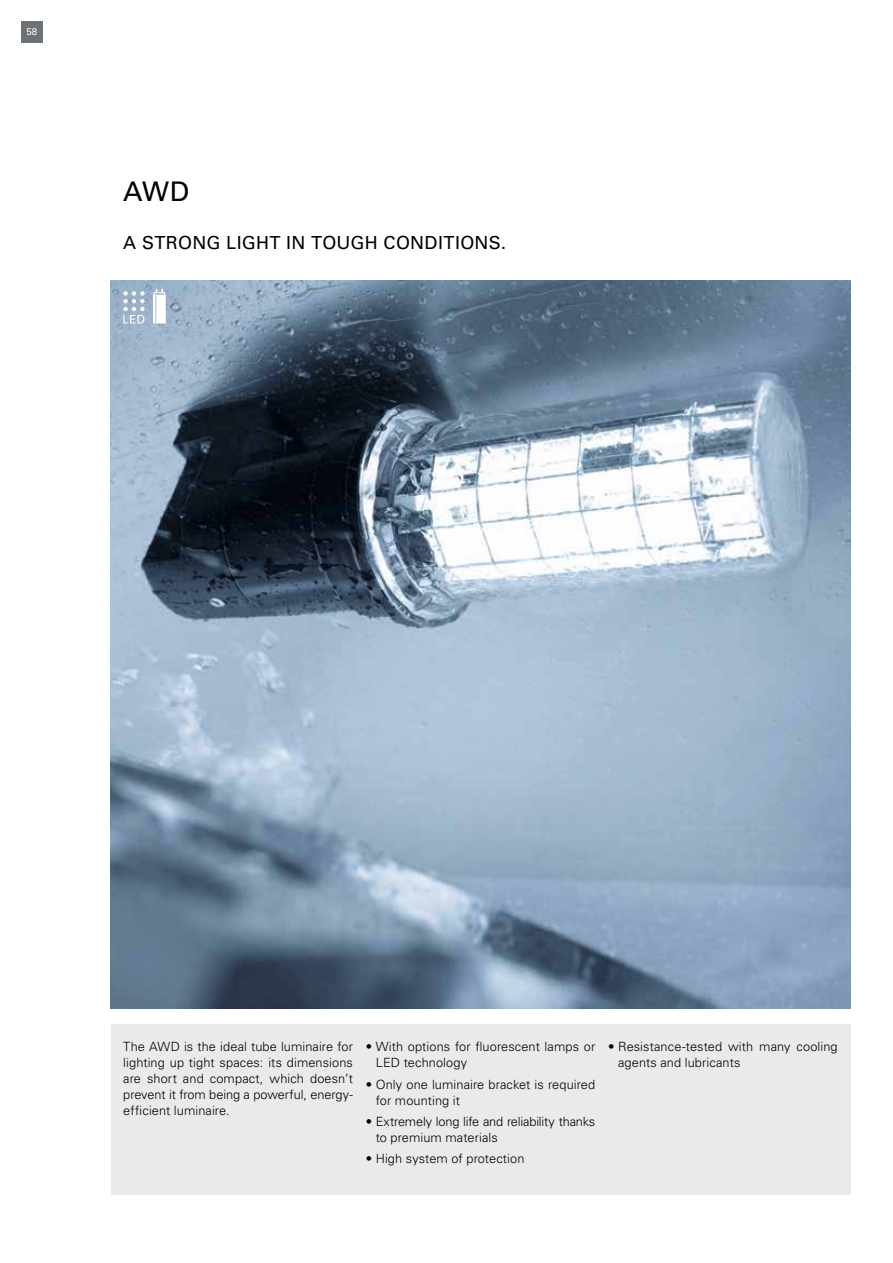
<style>
.page{position:relative;width:893px;height:1263px;background:#fff}
.page>*{position:absolute;margin:0;border:0;box-sizing:border-box;transform-origin:0 0}
.t1{font:27px "Univers LT Std";color:#000}
.t2{font:18px "Univers LT Std";letter-spacing:.015em;color:#000}
.t3{font:300 12.75px/15.9px "Univers LT Std";letter-spacing:.005em;color:#000}
.t4{font:9.75px "Univers LT Std";color:#fff}
</style>
<div class="page">
<div style="left:21px;top:21px;width:22px;height:22px;background:#6c7275"></div>
<img style="left:111px;top:281px;width:739px;height:728px">
<div style="left:111px;top:1025px;width:739px;height:170px;background:#e9eaea"></div>
<svg style="left:123px;top:291px;width:22px;height:32px"></svg>
<div style="left:154px;top:292px;width:11px;height:4px;border:1px solid #fff"></div>
<div style="left:154px;top:295px;width:11px;height:28px;background:#fff"></div>
<div style="left:153px;top:295px;width:13px;height:28px;border:1px solid #fff"></div>
<svg style="left:155px;top:289px;width:8px;height:34px"></svg>
<p class="t4" style="left:26px;top:26px;width:12px">58</p>
<h1 class="t1" style="left:123px;top:175px;width:68px">AWD</h1>
<h2 class="t2" style="left:123px;top:232px;width:384px">A STRONG LIGHT IN TOUGH CONDITIONS.</h2>
<p class="t3" style="left:123px;top:1039px;width:231px;text-align:justify">The AWD is the ideal tube luminaire for lighting up tight spaces: its dimensions are short and compact, which doesn’t prevent it from being a powerful, energy&shy;efficient luminaire.</p>
<p class="t3" style="left:376px;top:1039px;width:221px;text-indent:-10px">• With options for fluorescent lamps or<br>LED technology</p>
<p class="t3" style="left:376px;top:1076px;width:221px;text-indent:-10px">• Only one luminaire bracket is required for mounting it</p>
<p class="t3" style="left:376px;top:1113px;width:221px;text-indent:-10px">• Extremely long life and reliability thanks to premium materials</p>
<p class="t3" style="left:366px;top:1150px;width:160px">• High system of protection</p>
<p class="t3" style="left:618px;top:1039px;width:221px;text-indent:-10px">• Resistance-tested with many cooling agents and lubricants</p>
</div>
